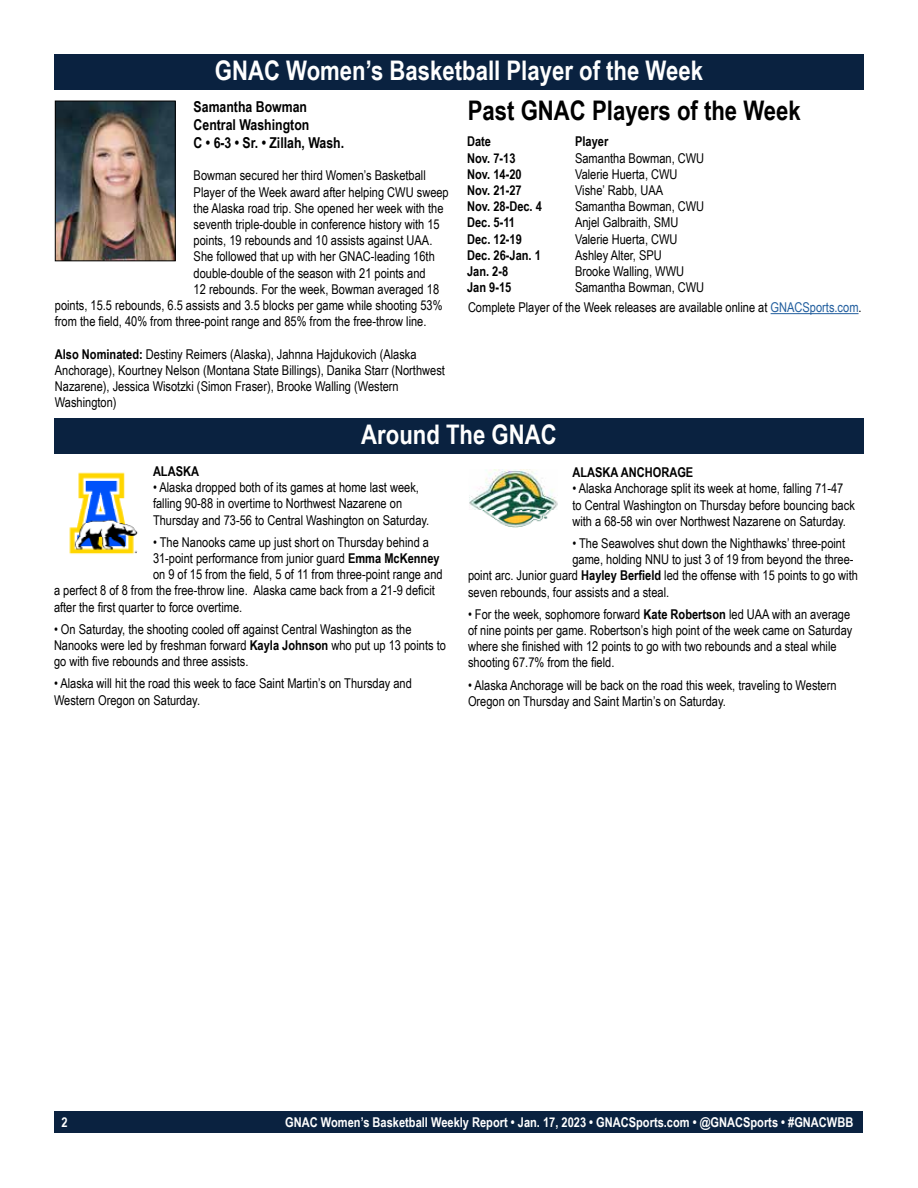
<style>
.page{position:relative;width:918px;height:1188px;background:#fff}
.page>*{position:absolute;margin:0;border:0;box-sizing:border-box;transform-origin:0 0}
.t1{font:700 27px "Arial Narrow";color:#fff}
.t2{font:700 27px "Arial Narrow";color:#000}
.t3{font:700 15px/18px "Arial Narrow";color:#000}
.t4{font:13.5px/16.2px "Arial Narrow";color:#000}
.t5{font:700 13.5px "Arial Narrow";color:#000}
.t6{font:700 13.5px "Arial Narrow";color:#fff}
.s1{font-weight:700}
.s2{color:#215e9e}
</style>
<div class="page">
<div style="left:55px;top:1111px;width:808px;height:22px;background:#0a2240"></div>
<div style="left:54px;top:54px;width:810px;height:36px;background:#0a2240"></div>
<div style="left:54px;top:418px;width:810px;height:36px;background:#0a2240"></div>
<img style="left:69px;top:472px;width:69px;height:83px">
<img style="left:469px;top:469px;width:89px;height:59px">
<hr style="left:771px;top:313px;width:88px;height:1px;background:#215e9e">
<img style="left:57px;top:103px;width:117px;height:156px">
<div style="left:55px;top:101px;width:121px;height:160px;border:1px solid #000"></div>
<h1 class="t1" style="left:215px;top:50px;width:490px">GNAC Women’s Basketball Player of the Week</h1>
<h1 class="t2" style="left:468px;top:90px;width:335px">Past GNAC Players of the Week</h1>
<p class="t5" style="left:467px;top:132px;width:25px">Date</p>
<p class="t5" style="left:575px;top:132px;width:35px">Player</p>
<p class="t5" style="left:467px;top:148px;width:50px">Nov. 7-13</p>
<p class="t4" style="left:575px;top:149px;width:131px">Samantha Bowman, CWU</p>
<p class="t5" style="left:467px;top:164px;width:56px">Nov. 14-20</p>
<p class="t4" style="left:575px;top:166px;width:104px">Valerie Huerta, CWU</p>
<p class="t5" style="left:467px;top:180px;width:56px">Nov. 21-27</p>
<p class="t4" style="left:575px;top:182px;width:90px">Vishe’ Rabb, UAA</p>
<p class="t5" style="left:467px;top:196px;width:76px">Nov. 28-Dec. 4</p>
<p class="t4" style="left:575px;top:198px;width:131px">Samantha Bowman, CWU</p>
<p class="t5" style="left:467px;top:213px;width:50px">Dec. 5-11</p>
<p class="t4" style="left:575px;top:214px;width:105px">Anjel Galbraith, SMU</p>
<p class="t5" style="left:467px;top:229px;width:56px">Dec. 12-19</p>
<p class="t4" style="left:575px;top:230px;width:104px">Valerie Huerta, CWU</p>
<p class="t5" style="left:467px;top:245px;width:75px">Dec. 26-Jan. 1</p>
<p class="t4" style="left:575px;top:247px;width:88px">Ashley Alter, SPU</p>
<p class="t5" style="left:467px;top:261px;width:43px">Jan. 2-8</p>
<p class="t4" style="left:575px;top:263px;width:111px">Brooke Walling, WWU</p>
<p class="t5" style="left:467px;top:277px;width:46px">Jan 9-15</p>
<p class="t4" style="left:575px;top:279px;width:131px">Samantha Bowman, CWU</p>
<p class="t3" style="left:194px;top:97px;width:152px">Samantha Bowman<br>Central Washington<br>C • 6-3 • Sr. • Zillah, Wash.</p>
<p class="t4" style="left:194px;top:167px;width:234px">Bowman secured her third Women’s Basketball</p>
<p class="t4" style="left:194px;top:183px;width:257px">Player of the Week award after helping CWU sweep</p>
<p class="t4" style="left:194px;top:199px;width:251px">the Alaska road trip. She opened her week with the</p>
<p class="t4" style="left:194px;top:216px;width:248px">seventh triple-double in conference history with 15</p>
<p class="t4" style="left:194px;top:232px;width:240px">points, 19 rebounds and 10 assists against UAA.</p>
<p class="t4" style="left:194px;top:248px;width:243px">She followed that up with her GNAC-leading 16th</p>
<p class="t4" style="left:194px;top:264px;width:234px">double-double of the season with 21 points and</p>
<p class="t4" style="left:194px;top:280px;width:247px">12 rebounds. For the week, Bowman averaged 18</p>
<p class="t4" style="left:55px;top:297px;width:389px">points, 15.5 rebounds, 6.5 assists and 3.5 blocks per game while shooting 53%</p>
<p class="t4" style="left:55px;top:313px;width:373px">from the field, 40% from three-point range and 85% from the free-throw line.</p>
<p class="t4" style="left:55px;top:345px;width:392px"><span class="s1">Also Nominated:</span> Destiny Reimers (Alaska), Jahnna Hajdukovich (Alaska Anchorage), Kourtney Nelson (Montana State Billings), Danika Starr (Northwest Nazarene), Jessica Wisotzki (Simon Fraser), Brooke Walling (Western Washington)</p>
<p class="t4" style="left:468px;top:299px;width:395px">Complete Player of the Week releases are available online at <span class="s2">GNACSports.com</span>.</p>
<h1 class="t1" style="left:361px;top:414px;width:197px">Around The GNAC</h1>
<p class="t5" style="left:153px;top:461px;width:48px">ALASKA</p>
<p class="t4" style="left:153px;top:479px;width:278px">• Alaska dropped both of its games at home last week, falling 90-88 in overtime to Northwest Nazarene on<br>Thursday and 73-56 to Central Washington on Saturday.</p>
<p class="t4" style="left:153px;top:533px;width:278px">• The Nanooks came up just short on Thursday behind a</p>
<p class="t4" style="left:153px;top:550px;width:288px">31-point performance from junior guard <span class="s1">Emma McKenney</span></p>
<p class="t4" style="left:153px;top:566px;width:291px">on 9 of 15 from the field, 5 of 11 from three-point range and</p>
<p class="t4" style="left:54px;top:582px;width:382px">a perfect 8 of 8 from the free-throw line. Alaska came back from a 21-9 deficit</p>
<p class="t4" style="left:54px;top:598px;width:190px">after the first quarter to force overtime.</p>
<p class="t4" style="left:54px;top:620px;width:393px">• On Saturday, the shooting cooled off against Central Washington as the<br>Nanooks were led by freshman forward <span class="s1">Kayla Johnson</span> who put up 13 points to go with five rebounds and three assists.</p>
<p class="t4" style="left:54px;top:675px;width:359px">• Alaska will hit the road this week to face Saint Martin’s on Thursday and<br>Western Oregon on Saturday.</p>
<p class="t5" style="left:572px;top:462px;width:122px">ALASKA ANCHORAGE</p>
<p class="t4" style="left:572px;top:480px;width:284px">• Alaska Anchorage split its week at home, falling 71-47 to Central Washington on Thursday before bouncing back with a 68-58 win over Northwest Nazarene on Saturday.</p>
<p class="t4" style="left:572px;top:535px;width:274px">• The Seawolves shut down the Nighthawks’ three-point</p>
<p class="t4" style="left:572px;top:551px;width:283px">game, holding NNU to just 3 of 19 from beyond the three-</p>
<p class="t4" style="left:468px;top:567px;width:391px">point arc. Junior guard <span class="s1">Hayley Berfield</span> led the offense with 15 points to go with</p>
<p class="t4" style="left:468px;top:583px;width:203px">seven rebounds, four assists and a steal.</p>
<p class="t4" style="left:468px;top:605px;width:386px">• For the week, sophomore forward <span class="s1">Kate Robertson</span> led UAA with an average of nine points per game. Robertson’s high point of the week came on Saturday where she finished with 12 points to go with two rebounds and a steal while shooting 67.7% from the field.</p>
<p class="t4" style="left:468px;top:676px;width:370px">• Alaska Anchorage will be back on the road this week, traveling to Western<br>Oregon on Thursday and Saint Martin’s on Saturday.</p>
<p class="t6" style="left:61px;top:1112px;width:8px">2</p>
<p class="t6" style="left:285px;top:1112px;width:570px">GNAC Women’s Basketball Weekly Report • Jan. 17, 2023 • GNACSports.com • @GNACSports • #GNACWBB</p>
</div>
